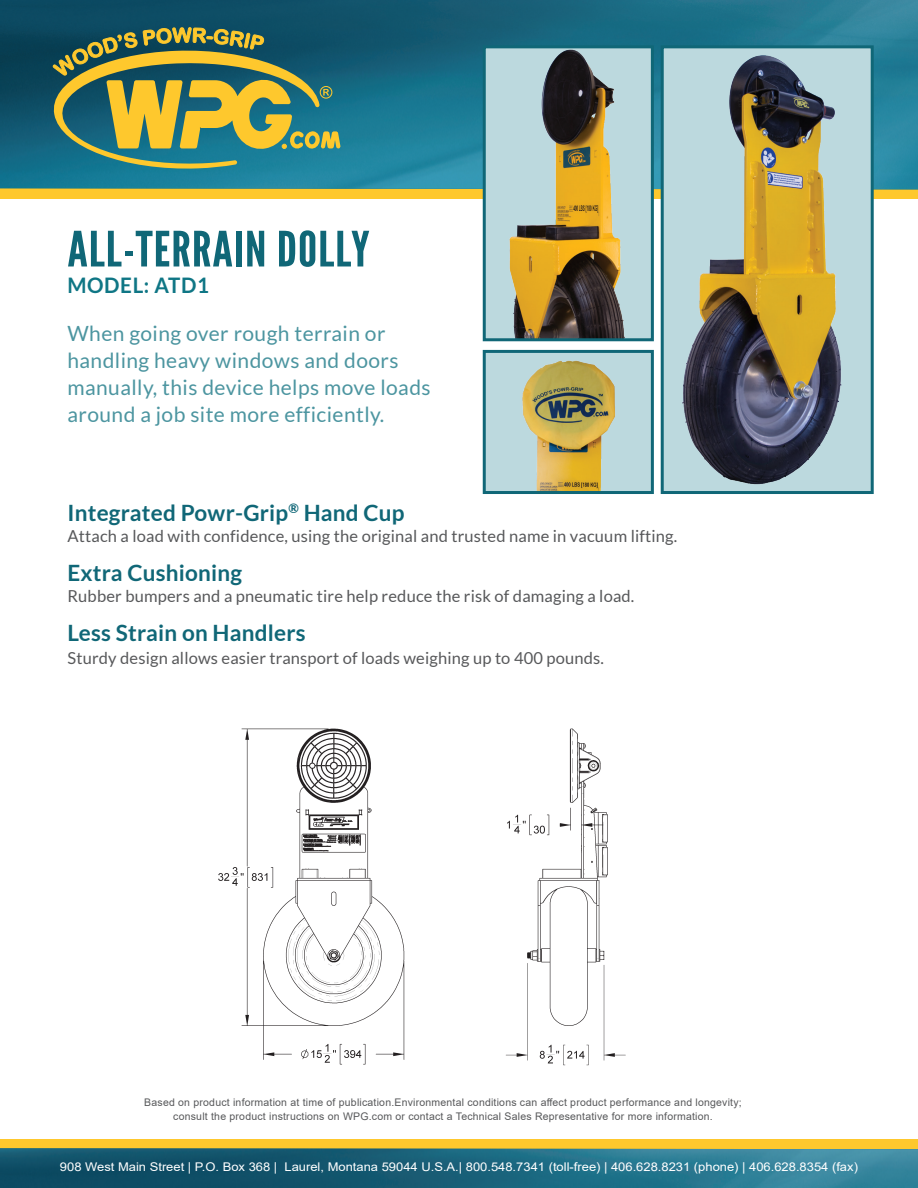
<style>
.page{position:relative;width:918px;height:1188px;background:#fff}
.page>*{position:absolute;margin:0;border:0;box-sizing:border-box;transform-origin:0 0}
.t1{font:48.6px "League Gothic";letter-spacing:.02em;color:#106777;scale:1.11 1}
.t2{font:700 22.5px "Lato";letter-spacing:.01em;color:#106777}
.t3{font:700 21.45px "Lato";letter-spacing:.03em;color:#0f7685;scale:.96 1}
.t4{font:21px/27px "Lato";letter-spacing:.02em;color:#4c95a0}
.t5{font:16.5px "Lato";letter-spacing:.01em;color:#57585a}
.t6{font:12px "Arial";color:#fff;scale:1.08 1}
.t7{font:10.5px/13.5px "Arial";letter-spacing:.02em;color:#57585a;text-align:center}
</style>
<div class="page">
<div style="left:0;top:185px;width:918px;height:14px;background:#fec82d"></div>
<div style="left:0;top:1140px;width:918px;height:13px;background:#fec82d"></div>
<img style="left:0;top:0;width:918px;height:189px">
<img style="left:0;top:1148px;width:918px;height:40px">
<div style="left:662px;top:47px;width:210px;height:446px;background:#bcd9de"></div>
<img style="left:682px;top:55px;width:160px;height:430px">
<div style="left:661px;top:45px;width:213px;height:449px;border:3px solid #106777"></div>
<div style="left:484px;top:351px;width:168px;height:142px;background:#bcd9de"></div>
<img style="left:522px;top:360px;width:93px;height:130px">
<div style="left:483px;top:350px;width:171px;height:144px;border:3px solid #106777"></div>
<div style="left:484px;top:47px;width:168px;height:293px;background:#bcd9de"></div>
<img style="left:509px;top:49px;width:116px;height:288px">
<div style="left:483px;top:45px;width:171px;height:296px;border:3px solid #106777"></div>
<svg style="left:48px;top:27px;width:293px;height:144px"></svg>
<img style="left:218px;top:728px;width:408px;height:338px">
<h1 class="t1" style="left:68px;top:220px;width:274px">ALL-TERRAIN DOLLY</h1>
<h3 class="t3" style="left:68px;top:273px;width:149px">MODEL: ATD1</h3>
<h3 class="t4" style="left:68px;top:320px;width:365px">When going over rough terrain or handling heavy windows and doors manually, this device helps move loads around a job site more efficiently.</h3>
<h2 class="t2" style="left:68px;top:500px;width:339px">Integrated Powr-Grip<sup>®</sup> Hand Cup</h2>
<h3 class="t5" style="left:68px;top:527px;width:611px">Attach a load with confidence, using the original and trusted name in vacuum lifting.</h3>
<h2 class="t2" style="left:68px;top:560px;width:176px">Extra Cushioning</h2>
<h3 class="t5" style="left:68px;top:587px;width:568px">Rubber bumpers and a pneumatic tire help reduce the risk of damaging a load.</h3>
<h2 class="t2" style="left:68px;top:620px;width:240px">Less Strain on Handlers</h2>
<h3 class="t5" style="left:68px;top:649px;width:538px">Sturdy design allows easier transport of loads weighing up to 400 pounds.</h3>
<p class="t7" style="left:144px;top:1096px;width:599px">Based on product information at time of publication.Environmental conditions can affect product performance and longevity; consult the product instructions on WPG.com or contact a Technical Sales Representative for more information.</p>
<p class="t6" style="left:60px;top:1159px;width:740px">908 West Main Street | P.O. Box 368 | Laurel, Montana 59044 U.S.A.| 800.548.7341 (toll-free) | 406.628.8231 (phone) | 406.628.8354 (fax)</p>
</div>
